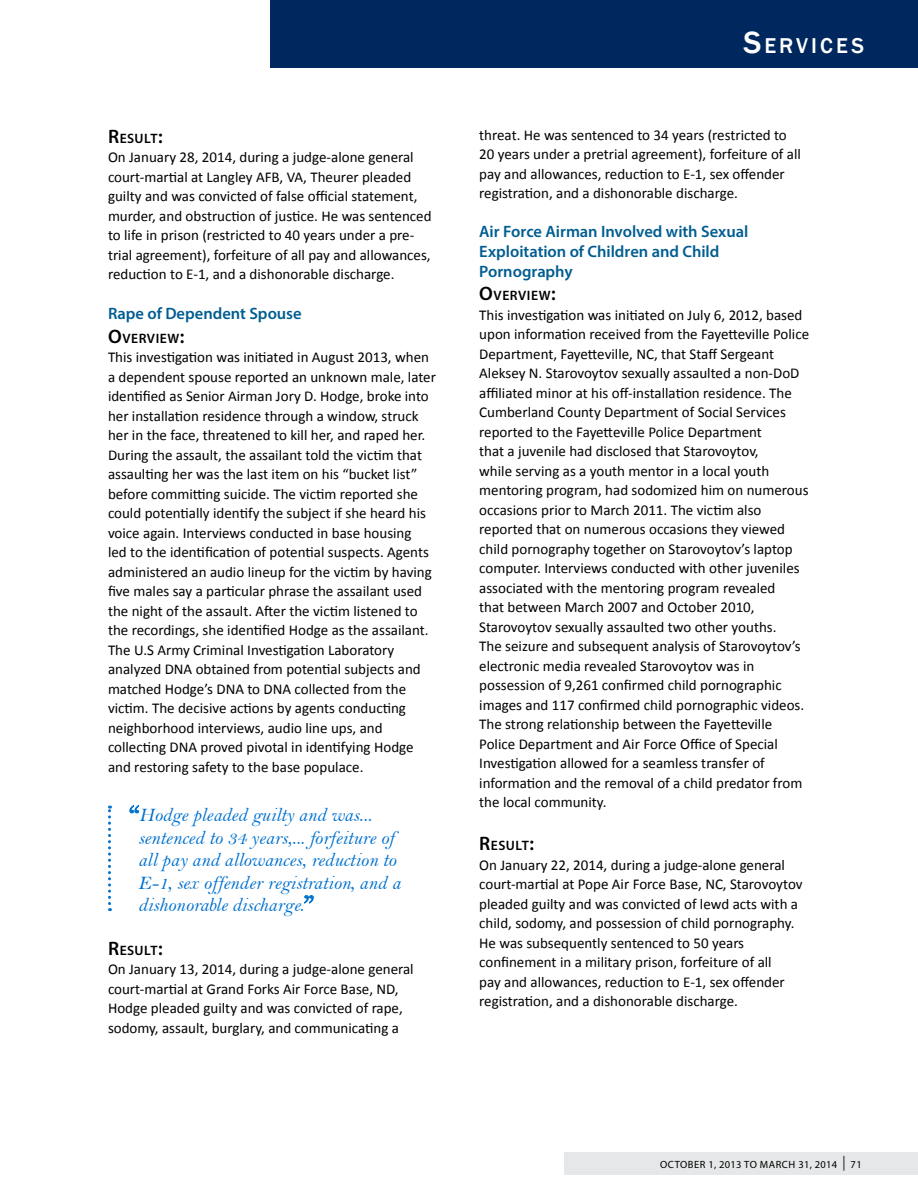
<style>
.page{position:relative;width:918px;height:1188px;background:#fff}
.page>*{position:absolute;margin:0;border:0;box-sizing:border-box;transform-origin:0 0}
.t1{font:500 22.05px "Franklin Gothic";letter-spacing:.14em;color:#fff}
.t2{font:19.5px/22.5px "Bell MT Italic";color:#0071ce}
.Body_text{font:600 16.5px/19.8px "Myriad Pro";color:#005d91}
.Header_3{font:600 16.5px "Myriad Pro";color:#005d91}
.Body_text-2{font:15px/19.5px "Calibri";color:#000}
.Header_4{font:600 13.65px "Myriad Pro";letter-spacing:.04em;color:#000}
.t3{font:10.5px "Myriad Pro";letter-spacing:.03em;color:#000}
.s1{font-size:19.5px}
.s2{font-family:"Footlight MT Light";font-size:22.5px}
.s3{font-size:31.5px}
.s4{font-family:"Cambria";font-size:12px}
</style>
<div class="page">
<div style="left:270px;top:0;width:648px;height:67px;background:#00285e"></div>
<div style="left:564px;top:1152px;width:354px;height:23px;background:#e6e7e8"></div>
<svg style="left:108px;top:806px;width:3px;height:105px"></svg>
<svg style="left:129px;top:805px;width:10px;height:8px"></svg>
<svg style="left:304px;top:895px;width:10px;height:9px"></svg>
<p class="Header_4" style="left:108px;top:130px;width:56px"><span class="s1">R</span>ESULT<span class="s1">:</span></p>
<p class="Body_text-2" style="left:108px;top:148px;width:325px">On January 28, 2014, during a judge-alone general court-martial at Langley AFB, VA, Theurer pleaded guilty and was convicted of false official statement, murder, and obstruction of justice. He was sentenced to life in prison (restricted to 40 years under a pre&shy;trial agreement), forfeiture of all pay and allowances, reduction to E-1, and a dishonorable discharge.</p>
<p class="Header_3" style="left:108px;top:303px;width:195px">Rape of Dependent Spouse</p>
<p class="Header_4" style="left:108px;top:330px;width:78px"><span class="s1">O</span>VERVIEW<span class="s1">:</span></p>
<p class="Body_text-2" style="left:108px;top:348px;width:330px">This investigation was initiated in August 2013, when a dependent spouse reported an unknown male, later identified as Senior Airman Jory D. Hodge, broke into her installation residence through a window, struck her in the face, threatened to kill her, and raped her.<br>During the assault, the assailant told the victim that assaulting her was the last item on his “bucket list” before committing suicide. The victim reported she could potentially identify the subject if she heard his voice again. Interviews conducted in base housing<br>led to the identification of potential suspects. Agents administered an audio lineup for the victim by having five males say a particular phrase the assailant used the night of the assault. After the victim listened to the recordings, she identified Hodge as the assailant.<br>The U.S Army Criminal Investigation Laboratory analyzed DNA obtained from potential subjects and matched Hodge’s DNA to DNA collected from the victim. The decisive actions by agents conducting neighborhood interviews, audio line ups, and collecting DNA proved pivotal in identifying Hodge and restoring safety to the base populace.</p>
<h2 class="t2" style="left:138px;top:804px;width:264px;text-indent:-9px"><span class="s2">“</span>Hodge pleaded guilty and was... sentenced to 34 years,... forfeiture of all pay and allowances, reduction to E-1, sex offender registration, and a dishonorable discharge.<span class="s2">”</span></h2>
<p class="Header_4" style="left:108px;top:942px;width:56px"><span class="s1">R</span>ESULT<span class="s1">:</span></p>
<p class="Body_text-2" style="left:108px;top:960px;width:307px">On January 13, 2014, during a judge-alone general court-martial at Grand Forks Air Force Base, ND, Hodge pleaded guilty and was convicted of rape, sodomy, assault, burglary, and communicating a</p>
<h1 class="t1" style="left:743px;top:32px;width:121px"><span class="s3">S</span>ERVICES</h1>
<p class="Body_text-2" style="left:479px;top:125px;width:323px">threat. He was sentenced to 34 years (restricted to 20 years under a pretrial agreement), forfeiture of all pay and allowances, reduction to E-1, sex offender registration, and a dishonorable discharge.</p>
<p class="Body_text" style="left:479px;top:221px;width:271px">Air Force Airman Involved with Sexual<br>Exploitation of Children and Child<br>Pornography</p>
<p class="Header_4" style="left:479px;top:287px;width:78px"><span class="s1">O</span>VERVIEW<span class="s1">:</span></p>
<p class="Body_text-2" style="left:479px;top:305px;width:331px">This investigation was initiated on July 6, 2012, based upon information received from the Fayetteville Police Department, Fayetteville, NC, that Staff Sergeant Aleksey N. Starovoytov sexually assaulted a non-DoD affiliated minor at his off-installation residence. The Cumberland County Department of Social Services reported to the Fayetteville Police Department<br>that a juvenile had disclosed that Starovoytov,<br>while serving as a youth mentor in a local youth mentoring program, had sodomized him on numerous occasions prior to March 2011. The victim also reported that on numerous occasions they viewed child pornography together on Starovoytov’s laptop computer. Interviews conducted with other juveniles associated with the mentoring program revealed<br>that between March 2007 and October 2010, Starovoytov sexually assaulted two other youths.<br>The seizure and subsequent analysis of Starovoytov’s electronic media revealed Starovoytov was in possession of 9,261 confirmed child pornographic images and 117 confirmed child pornographic videos.<br>The strong relationship between the Fayetteville Police Department and Air Force Office of Special Investigation allowed for a seamless transfer of information and the removal of a child predator from the local community.</p>
<p class="Header_4" style="left:479px;top:837px;width:56px"><span class="s1">R</span>ESULT<span class="s1">:</span></p>
<p class="Body_text-2" style="left:479px;top:855px;width:325px">On January 22, 2014, during a judge-alone general court-martial at Pope Air Force Base, NC, Starovoytov pleaded guilty and was convicted of lewd acts with a child, sodomy, and possession of child pornography.<br>He was subsequently sentenced to 50 years confinement in a military prison, forfeiture of all<br>pay and allowances, reduction to E-1, sex offender registration, and a dishonorable discharge.</p>
<p class="t3" style="left:660px;top:1158px;width:203px">OCTOBER 1, 2013 TO MARCH 31, 2014 <span class="s4">│</span> 71</p>
</div>
